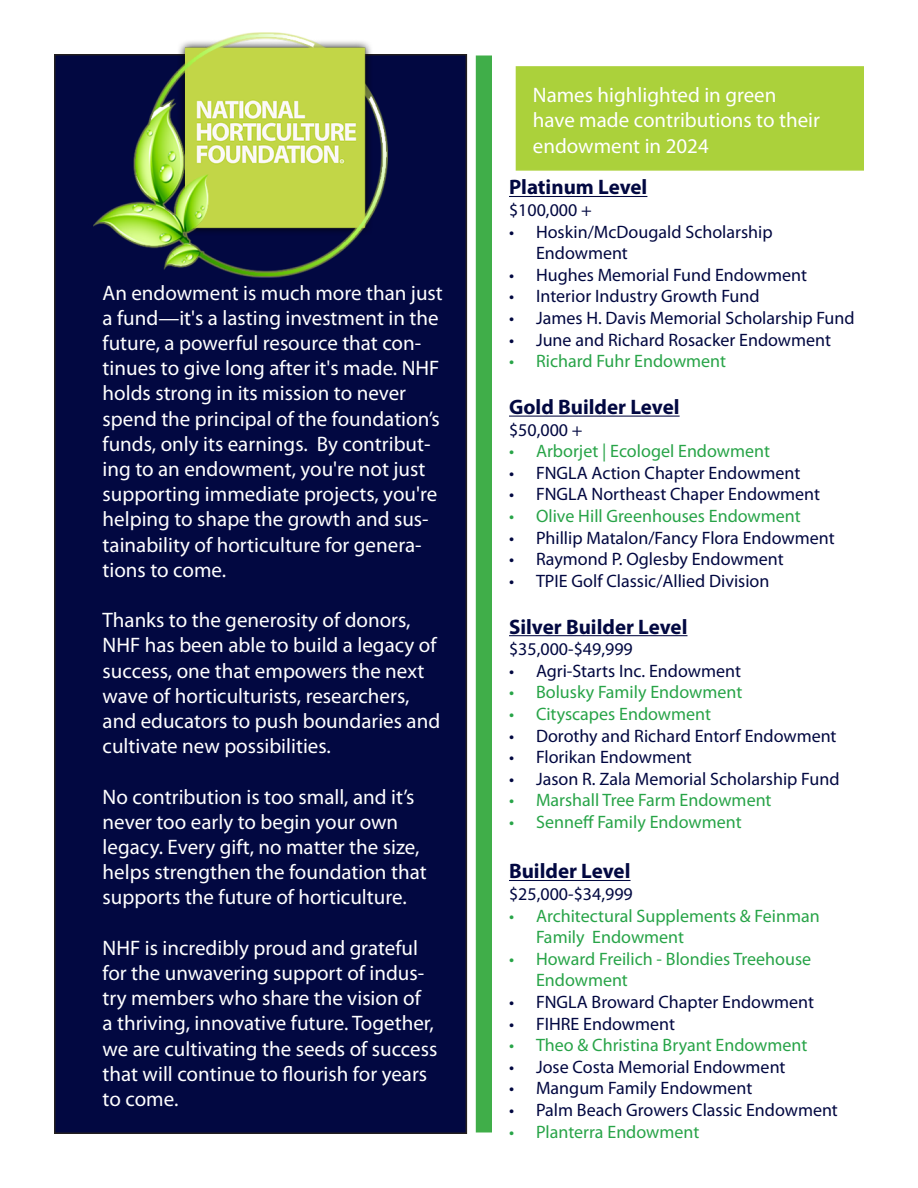
<style>
.page{position:relative;width:918px;height:1188px;background:#fff}
.page>*{position:absolute;margin:0;border:0;box-sizing:border-box;transform-origin:0 0}
.t1{font:21px/25.2px "Myriad Pro";color:#fff}
.t2{font:700 21px "Myriad Pro";color:#020841}
.t3{font:18px/21.6px "Myriad Pro";color:#020841}
.t4{font:18px/21.6px "Myriad Pro";color:#28a448}
</style>
<div class="page">
<div style="left:55px;top:55px;width:411px;height:1078px;background:#020841"></div>
<hr style="left:509px;top:196px;width:138px;height:1px;background:#020841">
<hr style="left:509px;top:416px;width:171px;height:1px;background:#020841">
<hr style="left:509px;top:635px;width:178px;height:1px;background:#020841">
<hr style="left:509px;top:880px;width:122px;height:1px;background:#020841">
<div style="left:476px;top:56px;width:16px;height:1076px;background:#40ae49"></div>
<div style="left:516px;top:66px;width:348px;height:105px;background:#abd13b;border:2px solid #abd13b"></div>
<img style="left:56px;top:32px;width:431px;height:252px">
<p class="t1" style="left:103px;top:280px;width:342px">An endowment is much more than just a fund—it's a lasting investment in the future, a powerful resource that con&shy;tinues to give long after it's made. NHF holds strong in its mission to never spend the principal of the foundation’s funds, only its earnings. By contribut&shy;ing to an endowment, you're not just supporting immediate projects, you're helping to shape the growth and sus&shy;tainability of horticulture for genera&shy;tions to come.</p>
<p class="t1" style="left:103px;top:607px;width:339px">Thanks to the generosity of donors, NHF has been able to build a legacy of success, one that empowers the next wave of horticulturists, researchers, and educators to push boundaries and cultivate new possibilities.</p>
<p class="t1" style="left:103px;top:784px;width:326px">No contribution is too small, and it’s never too early to begin your own legacy. Every gift, no matter the size, helps strengthen the foundation that supports the future of horticulture.</p>
<p class="t1" style="left:103px;top:935px;width:336px">NHF is incredibly proud and grateful for the unwavering support of indus&shy;try members who share the vision of<br>a thriving, innovative future. Together, we are cultivating the seeds of success that will continue to flourish for years to come.</p>
<p class="t1" style="left:533px;top:82px;width:289px">Names highlighted in green have made contributions to their endowment in 2024</p>
<p class="t2" style="left:509px;top:174px;width:140px">Platinum Level</p>
<p class="t3" style="left:509px;top:199px;width:84px">$100,000 +</p>
<p class="t3" style="left:536px;top:220px;width:238px;text-indent:-27px">• Hoskin/McDougald Scholarship<br>Endowment</p>
<p class="t3" style="left:509px;top:264px;width:299px">• Hughes Memorial Fund Endowment</p>
<p class="t3" style="left:509px;top:285px;width:252px">• Interior Industry Growth Fund</p>
<p class="t3" style="left:509px;top:307px;width:347px">• James H. Davis Memorial Scholarship Fund</p>
<p class="t3" style="left:509px;top:328px;width:324px">• June and Richard Rosacker Endowment</p>
<p class="t4" style="left:509px;top:350px;width:219px">• Richard Fuhr Endowment</p>
<p class="t2" style="left:509px;top:393px;width:172px">Gold Builder Level</p>
<p class="t3" style="left:509px;top:418px;width:75px">$50,000 +</p>
<p class="t4" style="left:509px;top:440px;width:263px">• Arborjet | Ecologel Endowment</p>
<p class="t3" style="left:509px;top:462px;width:293px">• FNGLA Action Chapter Endowment</p>
<p class="t3" style="left:509px;top:483px;width:313px">• FNGLA Northeast Chaper Endowment</p>
<p class="t4" style="left:509px;top:505px;width:293px">• Olive Hill Greenhouses Endowment</p>
<p class="t3" style="left:509px;top:526px;width:327px">• Phillip Matalon/Fancy Flora Endowment</p>
<p class="t3" style="left:509px;top:548px;width:276px">• Raymond P. Oglesby Endowment</p>
<p class="t3" style="left:509px;top:570px;width:262px">• TPIE Golf Classic/Allied Division</p>
<p class="t2" style="left:509px;top:613px;width:180px">Silver Builder Level</p>
<p class="t3" style="left:509px;top:638px;width:125px">$35,000-$49,999</p>
<p class="t3" style="left:509px;top:660px;width:233px">• Agri-Starts Inc. Endowment</p>
<p class="t4" style="left:509px;top:681px;width:235px">• Bolusky Family Endowment</p>
<p class="t4" style="left:509px;top:703px;width:204px">• Cityscapes Endowment</p>
<p class="t3" style="left:509px;top:724px;width:329px">• Dorothy and Richard Entorf Endowment</p>
<p class="t3" style="left:509px;top:746px;width:184px">• Florikan Endowment</p>
<p class="t3" style="left:509px;top:768px;width:332px">• Jason R. Zala Memorial Scholarship Fund</p>
<p class="t4" style="left:509px;top:789px;width:264px">• Marshall Tree Farm Endowment</p>
<p class="t4" style="left:509px;top:811px;width:234px">• Senneff Family Endowment</p>
<p class="t2" style="left:509px;top:858px;width:123px">Builder Level</p>
<p class="t3" style="left:509px;top:883px;width:125px">$25,000-$34,999</p>
<p class="t4" style="left:536px;top:904px;width:285px;text-indent:-27px">• Architectural Supplements &amp; Feinman<br>Family Endowment</p>
<p class="t4" style="left:536px;top:948px;width:277px;text-indent:-27px">• Howard Freilich - Blondies Treehouse<br>Endowment</p>
<p class="t3" style="left:509px;top:991px;width:307px">• FNGLA Broward Chapter Endowment</p>
<p class="t3" style="left:509px;top:1012px;width:168px">• FIHRE Endowment</p>
<p class="t4" style="left:509px;top:1034px;width:300px">• Theo &amp; Christina Bryant Endowment</p>
<p class="t3" style="left:509px;top:1056px;width:278px">• Jose Costa Memorial Endowment</p>
<p class="t3" style="left:509px;top:1077px;width:245px">• Mangum Family Endowment</p>
<p class="t3" style="left:509px;top:1099px;width:330px">• Palm Beach Growers Classic Endowment</p>
<p class="t4" style="left:509px;top:1120px;width:192px">• Planterra Endowment</p>
</div>
